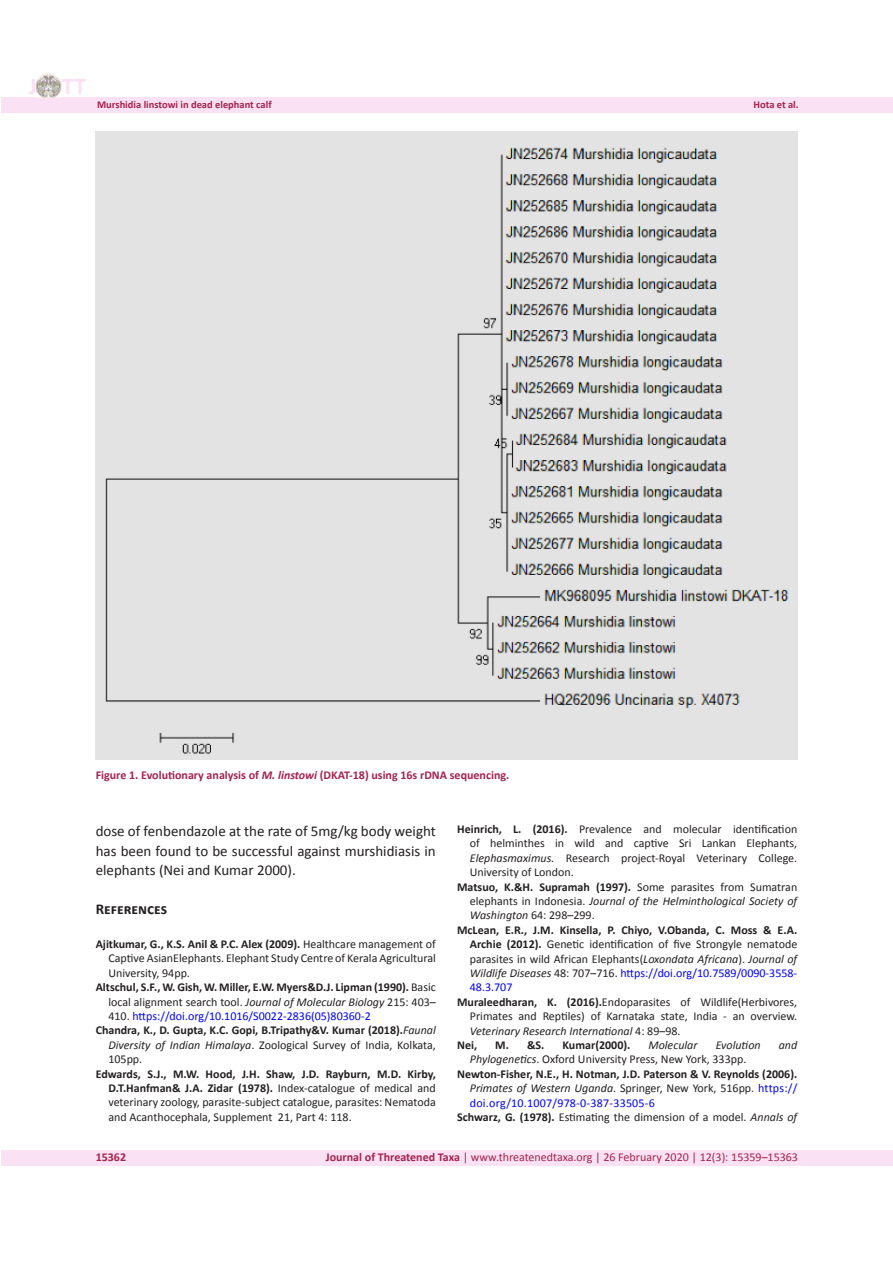
<style>
.page{position:relative;width:893px;height:1263px;background:#fff}
.page>*{position:absolute;margin:0;border:0;box-sizing:border-box;transform-origin:0 0}
.t1{font:700 24px "Calibri";color:#fbe1f4}
.t2{font:15px/19.5px "Calibri";color:#231f20;text-align:justify}
.t3{font:700 15px "Calibri";color:#231f20}
.t4{font:12px/14.4px "Calibri";color:#231f20;text-align:justify}
.t5{font:700 12px/14.4px "Calibri";color:#231f20;text-align:justify}
.t6{font:italic 12px/14.4px "Calibri";color:#231f20;text-align:justify}
.t7{font:12px "Calibri 2";color:#a5234c}
.t8{font:700 12px "Calibri";color:#a5234c}
.t9{font:12px "Calibri Italic 2";color:#231f20}
.t10{font:12px "Calibri Bold 2";color:#a5234c}
.t11{font:10.5px "Calibri Bold 2";color:#a5234c}
.s1{font-family:"Calibri Bold 2";font-weight:400}
.s2{font-family:"Calibri Bold Italic 2";font-weight:400}
.s3{font-weight:700}
.s4{font-family:"Calibri 2";font-weight:400}
.s5{font-weight:400;font-style:italic}
.s6{font-weight:400}
.s7{font-weight:400;color:#00f}
.s8{font-style:italic}
.s9{font-weight:700;font-style:normal}
.s10{font-style:normal}
.s11{font-family:"Calibri 2";font-style:normal}
.s12{font-family:"Calibri 2"}
.s13{color:#00f}
.s14{font-family:"Calibri Italic 2"}
.s15{font-family:"Calibri Bold 2"}
</style>
<div class="page">
<div style="left:1px;top:97px;width:891px;height:15px;background:#fbe1f4"></div>
<div style="left:1px;top:1150px;width:892px;height:16px;background:#fbe1f4"></div>
<img style="left:36px;top:73px;width:25px;height:25px">
<img style="left:96px;top:132px;width:701px;height:627px">
<h1 class="t1" style="left:29px;top:70px;width:59px"><span class="s1">J</span> TT</h1>
<p class="t11" style="left:97px;top:98px;width:176px">Murshidia linstowi in dead elephant calf</p>
<p class="t11" style="left:753px;top:98px;width:47px">Hota et al.</p>
<p class="t8" style="left:96px;top:767px;width:415px">Figure 1. Evolutionary analysis of <span class="s2">M. linstowi</span> (DKAT-18) using 16s rDNA sequencing.</p>
<p class="t2" style="left:96px;top:821px;width:342px">dose of fenbendazole at the rate of 5mg/kg body weight has been found to be successful against murshidiasis in elephants (Nei and Kumar 2000).</p>
<p class="t3" style="left:96px;top:899px;width:73px">References</p>
<p class="t4" style="left:108px;top:937px;width:329px;text-indent:-13px"><span class="s3">Ajitkumar, G., K.S. Anil &amp; P.C. Alex (2009).</span> Healthcare management of Captive AsianElephants. Elephant Study Centre of Kerala Agricultural University, 94pp.</p>
<p class="t5" style="left:108px;top:980px;width:329px;text-indent:-13px">Altschul, S.F., W. Gish, W. Miller, E.W. Myers&amp;D.J. Lipman (1990). <span class="s4">Basic local alignment search tool.</span> <span class="s5">Journal of Molecular Biology</span> <span class="s6">215: 403– 410.</span> <span class="s7">https://doi.org/10.1016/S0022-2836(05)80360-2</span></p>
<p class="t5" style="left:108px;top:1023px;width:329px;text-indent:-13px">Chandra, K., D. Gupta, K.C. Gopi, B.Tripathy&amp;V. Kumar (2018).<span class="s5">Faunal Diversity of Indian Himalaya</span><span class="s6">. Zoological Survey of India, Kolkata, </span><span class="s4">105pp.</span></p>
<p class="t4" style="left:108px;top:1066px;width:329px;text-indent:-13px"><span class="s3">Edwards, S.J., M.W. Hood, J.H. Shaw, J.D. Rayburn, M.D. Kirby, D.T.Hanfman&amp; J.A. Zidar (1978).</span> Index-catalogue of medical and veterinary zoology, parasite-subject catalogue, parasites: Nematoda and Acanthocephala, Supplement 21, Part 4: 118.</p>
<p class="t4" style="left:470px;top:822px;width:329px;text-indent:-13px"><span class="s3">Heinrich, L. (2016).</span> Prevalence and molecular identification of helminthes in wild and captive Sri Lankan Elephants, <span class="s8">Elephasmaximus.</span> Research project-Royal Veterinary College.<br>University of London.</p>
<p class="t6" style="left:470px;top:879px;width:329px;text-indent:-13px"><span class="s9">Matsuo, K.&amp;H. Supramah (1997).</span> <span class="s10">Some parasites from Sumatran </span><span class="s11">elephants in Indonesia.</span> Journal of the Helminthological Society of Washington <span class="s10">64: 298–299.</span></p>
<p class="t4" style="left:470px;top:922px;width:329px;text-indent:-13px"><span class="s3">McLean, E.R., J.M. Kinsella, P. Chiyo, V.Obanda, C. Moss &amp; E.A.<br>Archie (2012).</span> Genetic identification of five Strongyle nematode parasites in wild African Elephants(<span class="s8">Loxondata Africana</span><span class="s12">).</span> <span class="s8">Journal of Wildlife Diseases</span> 48: 707–716. <span class="s13">https://doi.org/10.7589/0090-3558- 48.3.707</span></p>
<p class="t4" style="left:470px;top:994px;width:329px;text-indent:-13px"><span class="s3">Muraleedharan, K. (2016).</span>Endoparasites of Wildlife(Herbivores, Primates and Reptiles) of Karnataka state, India - an overview.<br><span class="s14">Veterinary Research International</span> 4: 89–98.</p>
<p class="t5" style="left:457px;top:1038px;width:21px">Nei,</p>
<p class="t5" style="left:495px;top:1038px;width:51px">M. &amp;S.</p>
<p class="t5" style="left:562px;top:1038px;width:69px">Kumar(2000).</p>
<p class="t9" style="left:648px;top:1037px;width:51px">Molecular</p>
<p class="t9" style="left:716px;top:1037px;width:46px">Evolution</p>
<p class="t9" style="left:779px;top:1037px;width:20px">and</p>
<p class="t4" style="left:470px;top:1052px;width:278px"><span class="s14">Phylogenetics</span>. Oxford University Press, New York, 333pp.</p>
<p class="t5" style="left:470px;top:1066px;width:329px;text-indent:-13px">Newton-Fisher, N.E., H. Notman, J.D. Paterson &amp; V. Reynolds (2006).<br><span class="s5">Primates of Western Uganda</span><span class="s6">. Springer, New York, 516pp.</span> <span class="s7">https:// doi.org/10.1007/978-0-387-33505-6</span></p>
<p class="t4" style="left:457px;top:1110px;width:342px"><span class="s3">Schwarz, G. (1978).</span> Estimating the dimension of a model. <span class="s8">Annals of</span></p>
<p class="t10" style="left:96px;top:1149px;width:32px">15362</p>
<p class="t7" style="left:326px;top:1150px;width:474px"><span class="s15">Journal of Threatened Taxa</span> | www.threatenedtaxa.org | 26 February 2020 | 12(3): 15359–15363</p>
</div>
